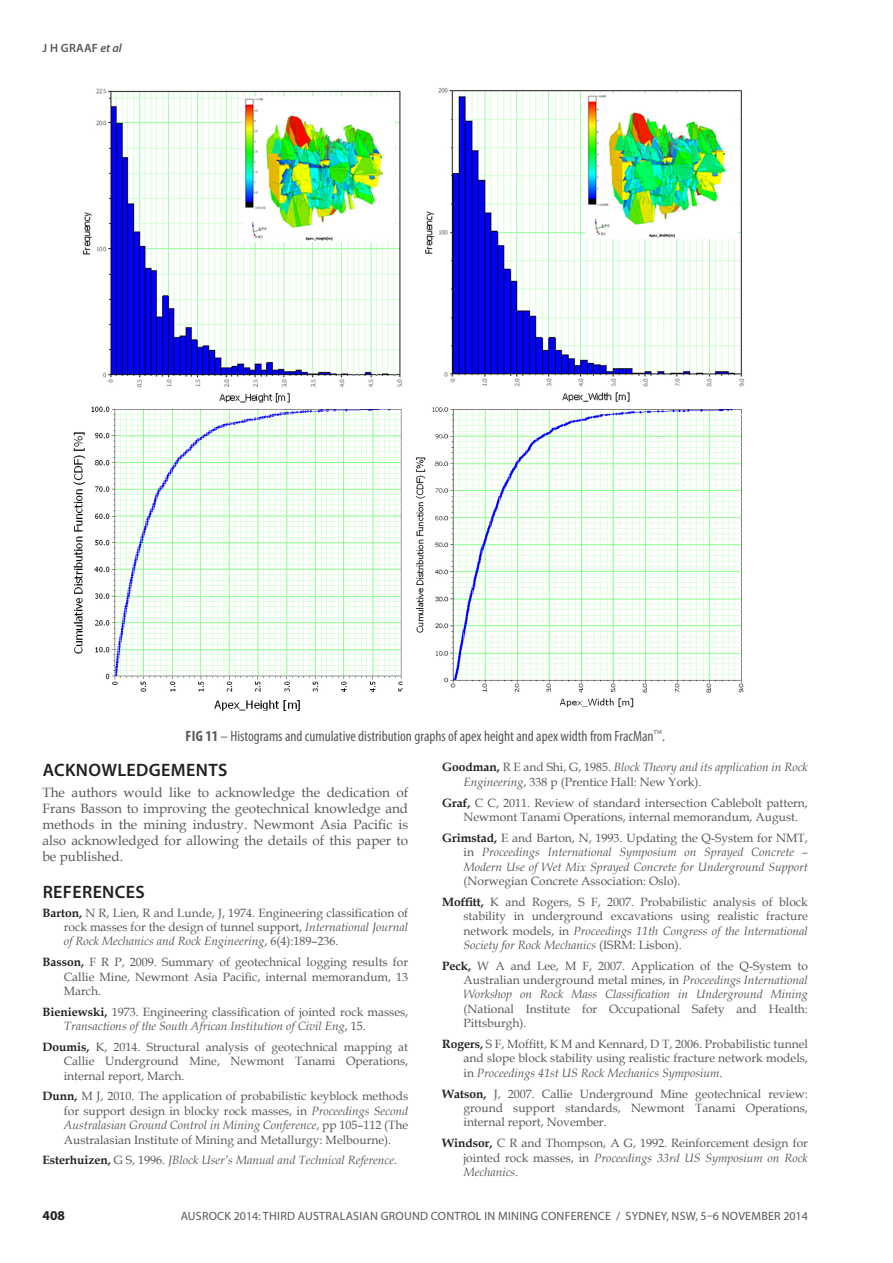
<style>
.page{position:relative;width:893px;height:1263px;background:#fff}
.page>*{position:absolute;margin:0;border:0;box-sizing:border-box;transform-origin:0 0}
.t1{font:600 18px "Myriad Pro";letter-spacing:.02em;color:#231f20}
.caption_figure{font:condensed 15px "Myriad Pro";color:#57585a}
.p1{font:13.5px/16.2px "Book Antiqua";color:#57585a;text-align:justify}
.t2{font:700 13.5px "Myriad Pro";color:#231f20}
.references{font:12px/14.4px "Book Antiqua";color:#57585a;text-align:justify}
.references-2{font:italic 12px/14.4px "Book Antiqua";color:#57585a}
.t3{font:12px "Myriad Pro";letter-spacing:.02em;color:#57585a}
.t4{font:600 12px "Myriad Pro";letter-spacing:.02em;color:#57585a}
.s1{font-style:italic}
.s2{font-weight:700}
.s3{font-weight:700;color:#231f20}
.s4{font-weight:700;font-style:normal;color:#231f20}
.s5{font-style:normal}
</style>
<div class="page">
<img style="left:73px;top:88px;width:672px;height:623px">
<p class="t4" style="left:43px;top:40px;width:81px">J H GRAAF <span class="s1">et al</span></p>
<p class="caption_figure" style="left:186px;top:727px;width:481px"><span class="s2">FIG 11</span> – Histograms and cumulative distribution graphs of apex height and apex width from FracMan<sup>™</sup>.</p>
<p class="t1" style="left:43px;top:759px;width:186px">ACKNOWLEDGEMENTS</p>
<p class="p1" style="left:43px;top:783px;width:367px">The authors would like to acknowledge the dedication of Frans Basson to improving the geotechnical knowledge and methods in the mining industry. Newmont Asia Pacific is also acknowledged for allowing the details of this paper to be published.</p>
<p class="t1" style="left:43px;top:880px;width:104px">REFERENCES</p>
<p class="references" style="left:64px;top:905px;width:346px;text-indent:-21px"><span class="s3">Barton,</span> N R, Lien, R and Lunde, J, 1974. Engineering classification of rock masses for the design of tunnel support, <span class="s1">International Journal of Rock Mechanics and Rock Engineering</span>, 6(4):189–236.</p>
<p class="references" style="left:64px;top:954px;width:346px;text-indent:-21px"><span class="s3">Basson,</span> F R P, 2009. Summary of geotechnical logging results for Callie Mine, Newmont Asia Pacific, internal memorandum, 13<br>March.</p>
<p class="references" style="left:64px;top:1004px;width:346px;text-indent:-21px"><span class="s3">Bieniewski,</span> 1973. Engineering classification of jointed rock masses,<br><span class="s1">Transactions of the South African Institution of Civil Eng</span>, 15.</p>
<p class="references" style="left:64px;top:1039px;width:346px;text-indent:-21px"><span class="s3">Doumis,</span> K, 2014. Structural analysis of geotechnical mapping at Callie Underground Mine, Newmont Tanami Operations, internal report, March.</p>
<p class="references" style="left:64px;top:1089px;width:346px;text-indent:-21px"><span class="s3">Dunn,</span> M J, 2010. The application of probabilistic keyblock methods for support design in blocky rock masses, in <span class="s1">Proceedings Second Australasian Ground Control in Mining Conference</span>, pp 105–112 (The Australasian Institute of Mining and Metallurgy: Melbourne).</p>
<p class="references-2" style="left:43px;top:1153px;width:356px"><span class="s4">Esterhuizen,</span> <span class="s5">G S, 1996.</span> JBlock User’s Manual and Technical Reference<span class="s5">.</span></p>
<p class="references-2" style="left:463px;top:760px;width:346px;text-indent:-21px"><span class="s4">Goodman,</span> <span class="s5">R E and Shi, G, 1985.</span> Block Theory and its application in Rock<br>Engineering<span class="s5">, 338 p (Prentice Hall: New York).</span></p>
<p class="references" style="left:463px;top:795px;width:346px;text-indent:-21px"><span class="s3">Graf,</span> C C, 2011. Review of standard intersection Cablebolt pattern,<br>Newmont Tanami Operations, internal memorandum, August.</p>
<p class="references-2" style="left:463px;top:830px;width:346px;text-align:justify;text-indent:-21px"><span class="s4">Grimstad,</span> <span class="s5">E and Barton, N, 1993. Updating the Q-System for NMT, in</span> Proceedings International Symposium on Sprayed Concrete – Modern Use of Wet Mix Sprayed Concrete for Underground Support <span class="s5">(Norwegian Concrete Association: Oslo).</span></p>
<p class="references" style="left:463px;top:894px;width:346px;text-indent:-21px"><span class="s3">Moffitt,</span> K and Rogers, S F, 2007. Probabilistic analysis of block stability in underground excavations using realistic fracture network models, in <span class="s1">Proceedings 11th Congress of the International Society for Rock Mechanics</span> (ISRM: Lisbon).</p>
<p class="references" style="left:463px;top:958px;width:346px;text-indent:-21px"><span class="s3">Peck,</span> W A and Lee, M F, 2007. Application of the Q-System to Australian underground metal mines, in <span class="s1">Proceedings International Workshop on Rock Mass Classification in Underground Mining </span>(National Institute for Occupational Safety and Health:<br>Pittsburgh).</p>
<p class="references" style="left:463px;top:1036px;width:346px;text-indent:-21px"><span class="s3">Rogers,</span> S F, Moffitt, K M and Kennard, D T, 2006. Probabilistic tunnel and slope block stability using realistic fracture network models, in <span class="s1">Proceedings 41st US Rock Mechanics Symposium</span>.</p>
<p class="references" style="left:463px;top:1086px;width:346px;text-indent:-21px"><span class="s3">Watson,</span> J, 2007. Callie Underground Mine geotechnical review: ground support standards, Newmont Tanami Operations, internal report, November.</p>
<p class="references" style="left:463px;top:1136px;width:346px;text-indent:-21px"><span class="s3">Windsor,</span> C R and Thompson, A G, 1992. Reinforcement design for jointed rock masses, in <span class="s1">Proceedings 33rd US Symposium on Rock Mechanics</span>.</p>
<p class="t2" style="left:43px;top:1207px;width:24px">408</p>
<p class="t3" style="left:181px;top:1209px;width:629px">AUSROCK 2014: THIRD AUSTRALASIAN GROUND CONTROL IN MINING CONFERENCE / SYDNEY, NSW, 5–6 NOVEMBER 2014</p>
</div>
